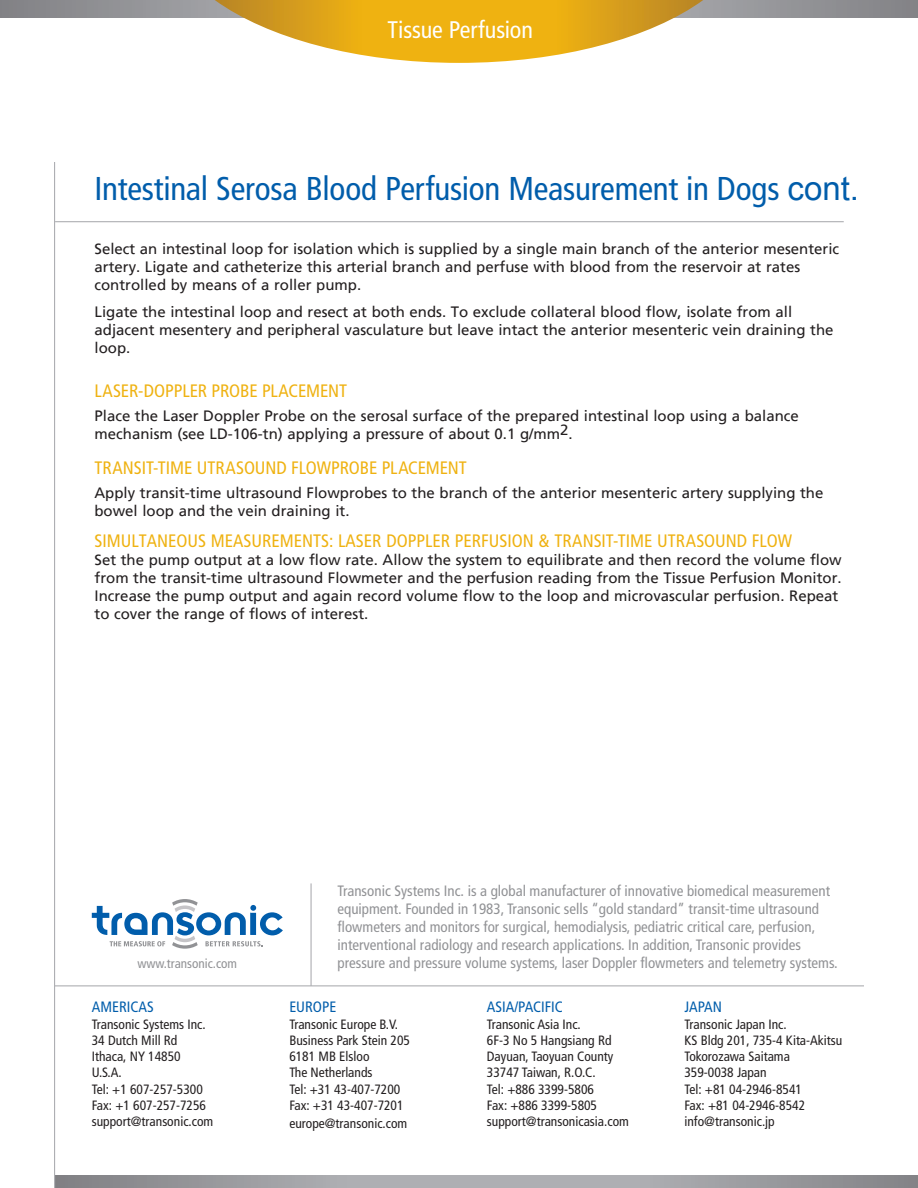
<style>
.page{position:relative;width:918px;height:1188px;background:#fff}
.page>*{position:absolute;margin:0;border:0;box-sizing:border-box;transform-origin:0 0}
.Heading{font:condensed 33px "Frutiger LT";letter-spacing:-.005em;color:#015dab}
.Oval_Text{font:condensed 24px "Frutiger LT";letter-spacing:-.005em;color:#fff}
.body_text{font:condensed 18px "Frutiger LT";color:#efb211}
.Subheading_Blue{font:condensed 18px "Frutiger LT";letter-spacing:-.005em;color:#efb211}
.body_text-2{font:15px/18px "Frutiger LT";color:#231f20}
.Boilerplate_Copy{font:condensed 15px/18px "Frutiger LT";color:#919295}
.Address_Heading{font:condensed 15px "Frutiger LT";color:#015dab}
.Address_Body{font:condensed 13.5px "Frutiger LT";color:#231f20}
.t1{font:condensed 13.2px "Frutiger LT";color:#919295}
.s1{font-family:"Arial";font-stretch:normal}
</style>
<div class="page">
<hr style="left:54px;top:985px;width:810px;height:1px;background:#aeafb3">
<svg style="left:55px;top:1175px;width:863px;height:13px;background:#9e9fa3"></svg>
<svg style="left:92px;top:899px;width:191px;height:50px"></svg>
<hr style="left:310px;top:883px;width:2px;height:103px;background:#aeafb3">
<hr style="left:55px;top:221px;width:789px;height:1px;background:#aeafb3">
<hr style="left:54px;top:162px;width:1px;height:1026px;background:#aeafb3">
<svg style="left:0;top:0;width:918px;height:17px;background:#919195"></svg>
<svg style="left:215px;top:0;width:488px;height:63px"></svg>
<p class="Oval_Text" style="left:388px;top:16px;width:147px">Tissue Perfusion</p>
<p class="Heading" style="left:94px;top:170px;width:766px">Intestinal Serosa Blood Perfusion Measurement in Dogs <span class="s1">cont.</span></p>
<p class="body_text-2" style="left:94px;top:240px;width:746px">Select an intestinal loop for isolation which is supplied by a single main branch of the anterior mesenteric artery. Ligate and catheterize this arterial branch and perfuse with blood from the reservoir at rates controlled by means of a roller pump.</p>
<p class="body_text-2" style="left:94px;top:303px;width:741px">Ligate the intestinal loop and resect at both ends. To exclude collateral blood flow, isolate from all adjacent mesentery and peripheral vasculature but leave intact the anterior mesenteric vein draining the loop.</p>
<p class="Subheading_Blue" style="left:94px;top:380px;width:254px">LASER-DOPPLER PROBE PLACEMENT</p>
<p class="body_text-2" style="left:94px;top:407px;width:706px">Place the Laser Doppler Probe on the serosal surface of the prepared intestinal loop using a balance mechanism (see LD-106-tn) applying a pressure of about 0.1 g/mm2.</p>
<p class="Subheading_Blue" style="left:94px;top:457px;width:374px">TRANSIT-TIME UTRASOUND FLOWPROBE PLACEMENT</p>
<p class="body_text-2" style="left:94px;top:484px;width:730px">Apply transit-time ultrasound Flowprobes to the branch of the anterior mesenteric artery supplying the bowel loop and the vein draining it.</p>
<p class="body_text" style="left:94px;top:530px;width:699px">SIMULTANEOUS MEASUREMENTS: LASER DOPPLER PERFUSION &amp; TRANSIT-TIME UTRASOUND FLOW</p>
<p class="body_text-2" style="left:94px;top:551px;width:749px">Set the pump output at a low flow rate. Allow the system to equilibrate and then record the volume flow from the transit-time ultrasound Flowmeter and the perfusion reading from the Tissue Perfusion Monitor.<br>Increase the pump output and again record volume flow to the loop and microvascular perfusion. Repeat to cover the range of flows of interest.</p>
<p class="t1" style="left:138px;top:955px;width:101px">www.transonic.com</p>
<p class="Address_Heading" style="left:92px;top:998px;width:63px">AMERICAS</p>
<p class="Address_Body" style="left:92px;top:1016px;width:115px">Transonic Systems Inc.</p>
<p class="Address_Body" style="left:92px;top:1032px;width:87px">34 Dutch Mill Rd</p>
<p class="Address_Body" style="left:92px;top:1049px;width:90px">Ithaca, NY 14850</p>
<p class="Address_Body" style="left:92px;top:1065px;width:31px">U.S.A.</p>
<p class="Address_Body" style="left:92px;top:1081px;width:113px">Tel: +1 607-257-5300</p>
<p class="Address_Body" style="left:92px;top:1097px;width:116px">Fax: +1 607-257-7256</p>
<p class="Address_Body" style="left:92px;top:1113px;width:123px">support@transonic.com</p>
<p class="Boilerplate_Copy" style="left:338px;top:881px;width:502px">Transonic Systems Inc. is a global manufacturer of innovative biomedical measurement equipment. Founded in 1983, Transonic sells “gold standard” transit-time ultrasound flowmeters and monitors for surgical, hemodialysis, pediatric critical care, perfusion, interventional radiology and research applications. In addition, Transonic provides pressure and pressure volume systems, laser Doppler flowmeters and telemetry systems.</p>
<p class="Address_Heading" style="left:289px;top:998px;width:48px">EUROPE</p>
<p class="Address_Body" style="left:289px;top:1016px;width:110px">Transonic Europe B.V.</p>
<p class="Address_Body" style="left:289px;top:1032px;width:122px">Business Park Stein 205</p>
<p class="Address_Body" style="left:289px;top:1049px;width:82px">6181 MB Elsloo</p>
<p class="Address_Body" style="left:289px;top:1065px;width:85px">The Netherlands</p>
<p class="Address_Body" style="left:289px;top:1081px;width:113px">Tel: +31 43-407-7200</p>
<p class="Address_Body" style="left:289px;top:1097px;width:116px">Fax: +31 43-407-7201</p>
<p class="Address_Body" style="left:289px;top:1115px;width:120px">europe@transonic.com</p>
<p class="Address_Heading" style="left:487px;top:998px;width:78px">ASIA/PACIFIC</p>
<p class="Address_Body" style="left:487px;top:1016px;width:96px">Transonic Asia Inc.</p>
<p class="Address_Body" style="left:487px;top:1032px;width:126px">6F-3 No 5 Hangsiang Rd</p>
<p class="Address_Body" style="left:487px;top:1049px;width:128px">Dayuan, Taoyuan County</p>
<p class="Address_Body" style="left:487px;top:1065px;width:110px">33747 Taiwan, R.O.C.</p>
<p class="Address_Body" style="left:487px;top:1081px;width:109px">Tel: +886 3399-5806</p>
<p class="Address_Body" style="left:487px;top:1097px;width:112px">Fax: +886 3399-5805</p>
<p class="Address_Body" style="left:487px;top:1113px;width:144px">support@transonicasia.com</p>
<p class="Address_Heading" style="left:684px;top:998px;width:39px">JAPAN</p>
<p class="Address_Body" style="left:684px;top:1016px;width:104px">Transonic Japan Inc.</p>
<p class="Address_Body" style="left:684px;top:1032px;width:160px">KS Bldg 201, 735-4 Kita-Akitsu</p>
<p class="Address_Body" style="left:684px;top:1049px;width:107px">Tokorozawa Saitama</p>
<p class="Address_Body" style="left:684px;top:1065px;width:84px">359-0038 Japan</p>
<p class="Address_Body" style="left:684px;top:1081px;width:119px">Tel: +81 04-2946-8541</p>
<p class="Address_Body" style="left:684px;top:1097px;width:122px">Fax: +81 04-2946-8542</p>
<p class="Address_Body" style="left:684px;top:1113px;width:92px">info@transonic.jp</p>
</div>
